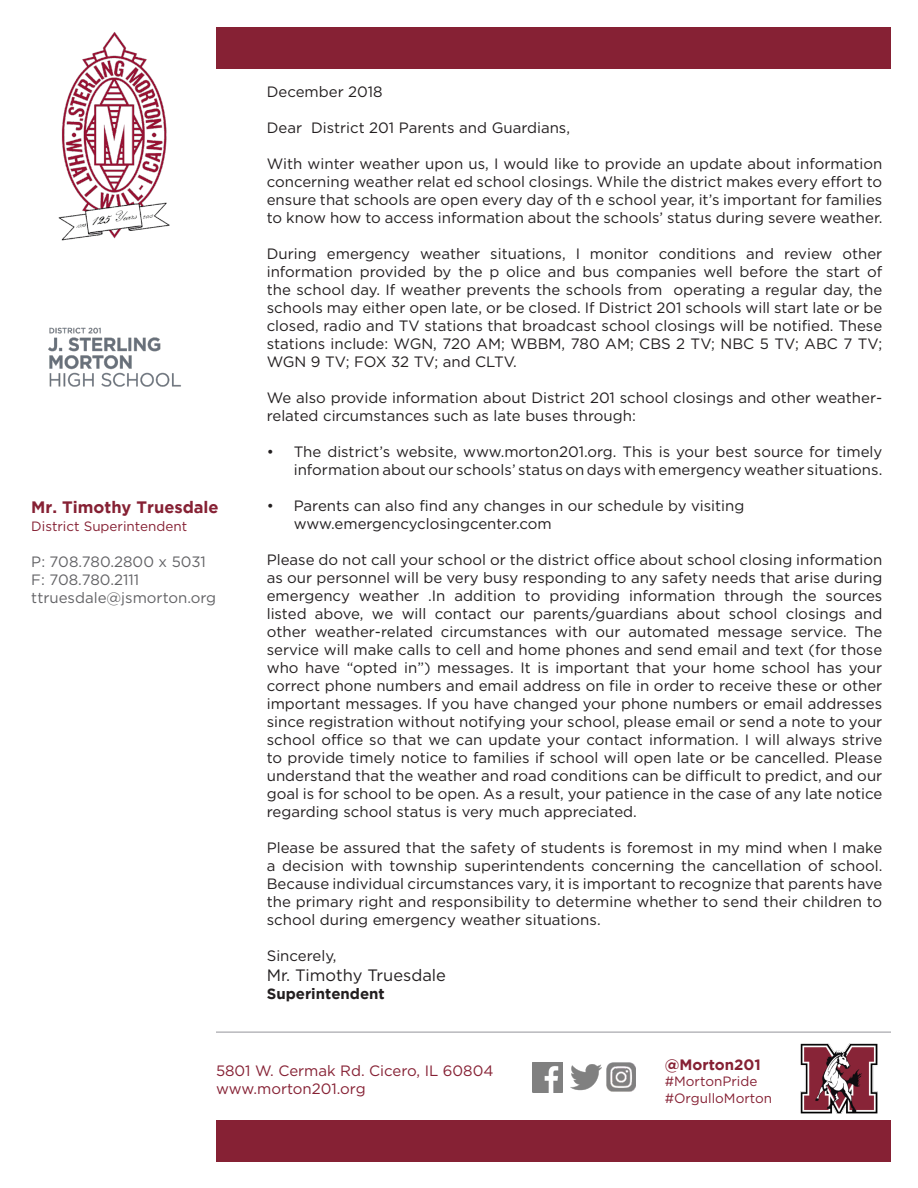
<style>
.page{position:relative;width:918px;height:1188px;background:#fff}
.page>*{position:absolute;margin:0;border:0;box-sizing:border-box;transform-origin:0 0}
.t1{font:16.5px "Gotham";color:#231f20}
.t2{font:700 16.5px "Gotham";color:#862134}
.t3{font:15px/18px "Gotham";color:#231f20;text-align:justify}
.t4{font:15px "Gotham";color:#636366}
.t5{font:15px "Gotham";color:#862134}
.t6{font:700 15px "Gotham";color:#231f20}
.t7{font:700 15px "Gotham";color:#862134}
.t8{font:13.5px "Gotham";color:#862134}
</style>
<div class="page">
<img style="left:58px;top:32px;width:112px;height:209px">
<div style="left:216px;top:27px;width:675px;height:41px;background:#862134"></div>
<div style="left:216px;top:1120px;width:675px;height:42px;background:#862134"></div>
<hr style="left:216px;top:1031px;width:675px;height:2px;background:#b8b8bc">
<img style="left:800px;top:1044px;width:78px;height:69px">
<img style="left:48px;top:327px;width:133px;height:60px">
<img style="left:532px;top:1062px;width:31px;height:30px">
<img style="left:571px;top:1064px;width:30px;height:27px">
<img style="left:606px;top:1063px;width:29px;height:29px">
<p class="t2" style="left:31px;top:498px;width:189px">Mr. Timothy Truesdale</p>
<p class="t8" style="left:31px;top:519px;width:157px">District Superintendent</p>
<p class="t4" style="left:31px;top:554px;width:176px">P: 708.780.2800 x 5031</p>
<p class="t4" style="left:31px;top:572px;width:109px">F: 708.780.2111</p>
<p class="t4" style="left:31px;top:590px;width:186px">ttruesdale@jsmorton.org</p>
<p class="t3" style="left:267px;top:83px;width:117px">December 2018</p>
<p class="t3" style="left:267px;top:119px;width:305px">Dear District 201 Parents and Guardians,</p>
<p class="t3" style="left:267px;top:155px;width:617px">With winter weather upon us, I would like to provide an update about information concerning weather relat ed school closings. While the district makes every effort to ensure that schools are open every day of th e school year, it’s important for families to know how to access information about the schools’ status during severe weather.</p>
<p class="t3" style="left:267px;top:245px;width:617px">During emergency weather situations, I monitor conditions and review other information provided by the p olice and bus companies well before the start of the school day. If weather prevents the schools from operating a regular day, the schools may either open late, or be closed. If District 201 schools will start late or be closed, radio and TV stations that broadcast school closings will be notified. These stations include: WGN, 720 AM; WBBM, 780 AM; CBS 2 TV; NBC 5 TV; ABC 7 TV; WGN 9 TV; FOX 32 TV; and CLTV.</p>
<p class="t3" style="left:267px;top:389px;width:617px">We also provide information about District 201 school closings and other weather&shy;related circumstances such as late buses through:</p>
<p class="t3" style="left:267px;top:443px;width:617px;text-align:right">• The district’s website, www.morton201.org. This is your best source for timely information about our schools’ status on days with emergency weather situations.</p>
<p class="t3" style="left:267px;top:497px;width:479px">• Parents can also find any changes in our schedule by visiting</p>
<p class="t3" style="left:294px;top:515px;width:259px">www.emergencyclosingcenter.com</p>
<p class="t3" style="left:267px;top:551px;width:617px">Please do not call your school or the district office about school closing information as our personnel will be very busy responding to any safety needs that arise during emergency weather .In addition to providing information through the sources listed above, we will contact our parents/guardians about school closings and other weather-related circumstances with our automated message service. The service will make calls to cell and home phones and send email and text (for those who have “opted in”) messages. It is important that your home school has your correct phone numbers and email address on file in order to receive these or other important messages. If you have changed your phone numbers or email addresses since registration without notifying your school, please email or send a note to your school office so that we can update your contact information. I will always strive to provide timely notice to families if school will open late or be cancelled. Please understand that the weather and road conditions can be difficult to predict, and our goal is for school to be open. As a result, your patience in the case of any late notice regarding school status is very much appreciated.</p>
<p class="t3" style="left:267px;top:839px;width:617px">Please be assured that the safety of students is foremost in my mind when I make a decision with township superintendents concerning the cancellation of school.<br>Because individual circumstances vary, it is important to recognize that parents have the primary right and responsibility to determine whether to send their children to school during emergency weather situations.</p>
<p class="t3" style="left:267px;top:947px;width:71px">Sincerely,</p>
<p class="t1" style="left:267px;top:966px;width:181px">Mr. Timothy Truesdale</p>
<p class="t6" style="left:267px;top:985px;width:120px">Superintendent</p>
<p class="t5" style="left:216px;top:1062px;width:279px">5801 W. Cermak Rd. Cicero, IL 60804</p>
<p class="t5" style="left:216px;top:1080px;width:151px">www.morton201.org</p>
<p class="t7" style="left:665px;top:1056px;width:98px">@Morton201</p>
<p class="t8" style="left:665px;top:1074px;width:94px">#MortonPride</p>
<p class="t8" style="left:665px;top:1090px;width:109px">#OrgulloMorton</p>
</div>
